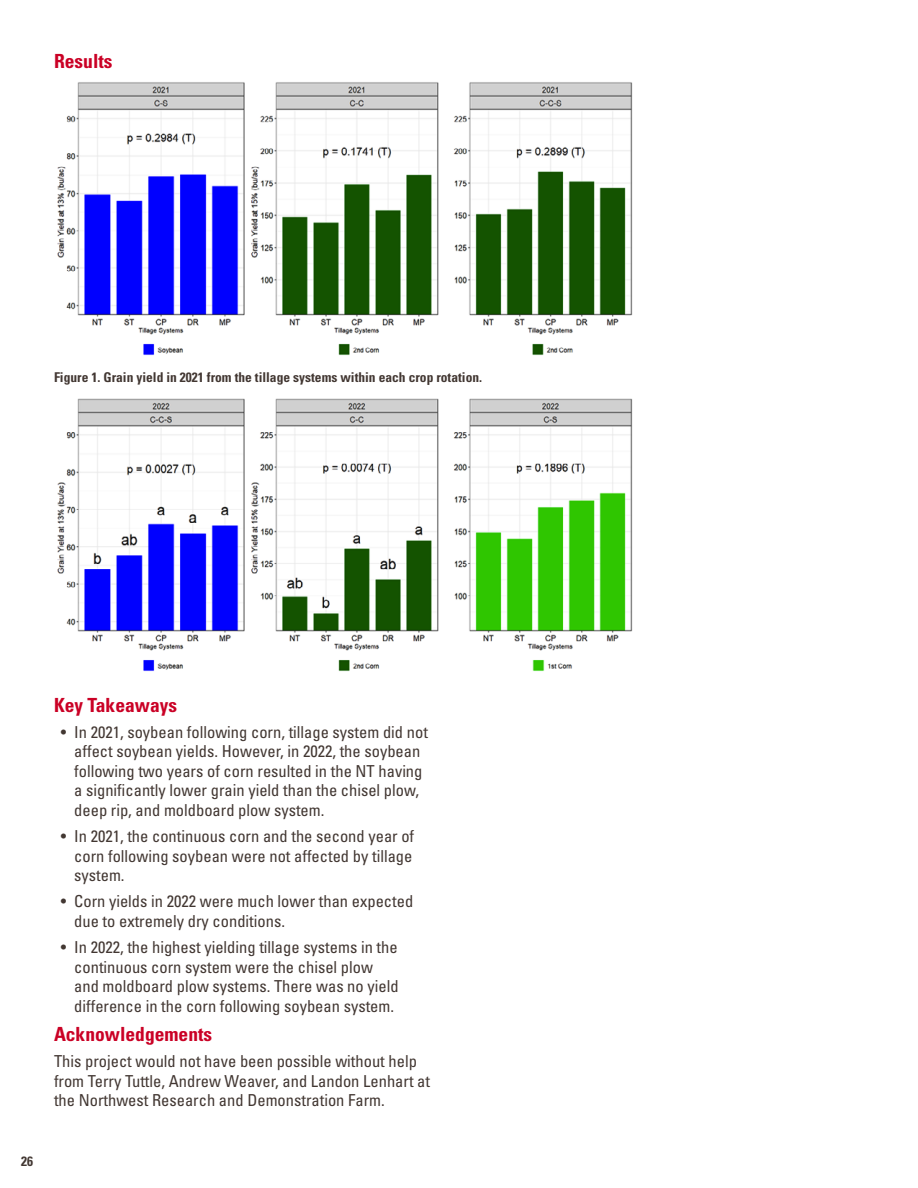
<style>
.page{position:relative;width:918px;height:1188px;background:#fff}
.page>*{position:absolute;margin:0;border:0;box-sizing:border-box;transform-origin:0 0}
.H2_header_1{font:700 condensed 19.5px "Univers LT Std";color:#ca0025}
.copy_11pt{font:condensed 16.5px/19.5px "Univers LT Std";color:#423732}
.table_text{font:700 condensed 13.5px "Univers LT Std";color:#423732}
.Figures_Captions_9pt{font:700 condensed 13.5px "Univers LT Std";color:#423732}
</style>
<div class="page">
<img style="left:57px;top:82px;width:576px;height:273px">
<img style="left:57px;top:398px;width:576px;height:273px">
<p class="H2_header_1" style="left:54px;top:49px;width:60px">Results</p>
<p class="table_text" style="left:54px;top:369px;width:430px">Figure 1. Grain yield in 2021 from the tillage systems within each crop rotation.</p>
<p class="Figures_Captions_9pt" style="left:21px;top:1153px;width:13px">26</p>
<p class="H2_header_1" style="left:54px;top:693px;width:125px">Key Takeaways</p>
<p class="copy_11pt" style="left:74px;top:722px;width:355px;text-indent:-14px">• In 2021, soybean following corn, tillage system did not affect soybean yields. However, in 2022, the soybean following two years of corn resulted in the NT having a significantly lower grain yield than the chisel plow, deep rip, and moldboard plow system.</p>
<p class="copy_11pt" style="left:74px;top:826px;width:341px;text-align:justify;text-indent:-14px">• In 2021, the continuous corn and the second year of corn following soybean were not affected by tillage system.</p>
<p class="copy_11pt" style="left:74px;top:892px;width:341px;text-indent:-14px">• Corn yields in 2022 were much lower than expected due to extremely dry conditions.</p>
<p class="copy_11pt" style="left:74px;top:937px;width:326px;text-indent:-14px">• In 2022, the highest yielding tillage systems in the continuous corn system were the chisel plow and moldboard plow systems. There was no yield difference in the corn following soybean system.</p>
<p class="H2_header_1" style="left:54px;top:1022px;width:160px">Acknowledgements</p>
<p class="copy_11pt" style="left:54px;top:1051px;width:378px">This project would not have been possible without help from Terry Tuttle, Andrew Weaver, and Landon Lenhart at the Northwest Research and Demonstration Farm.</p>
</div>
